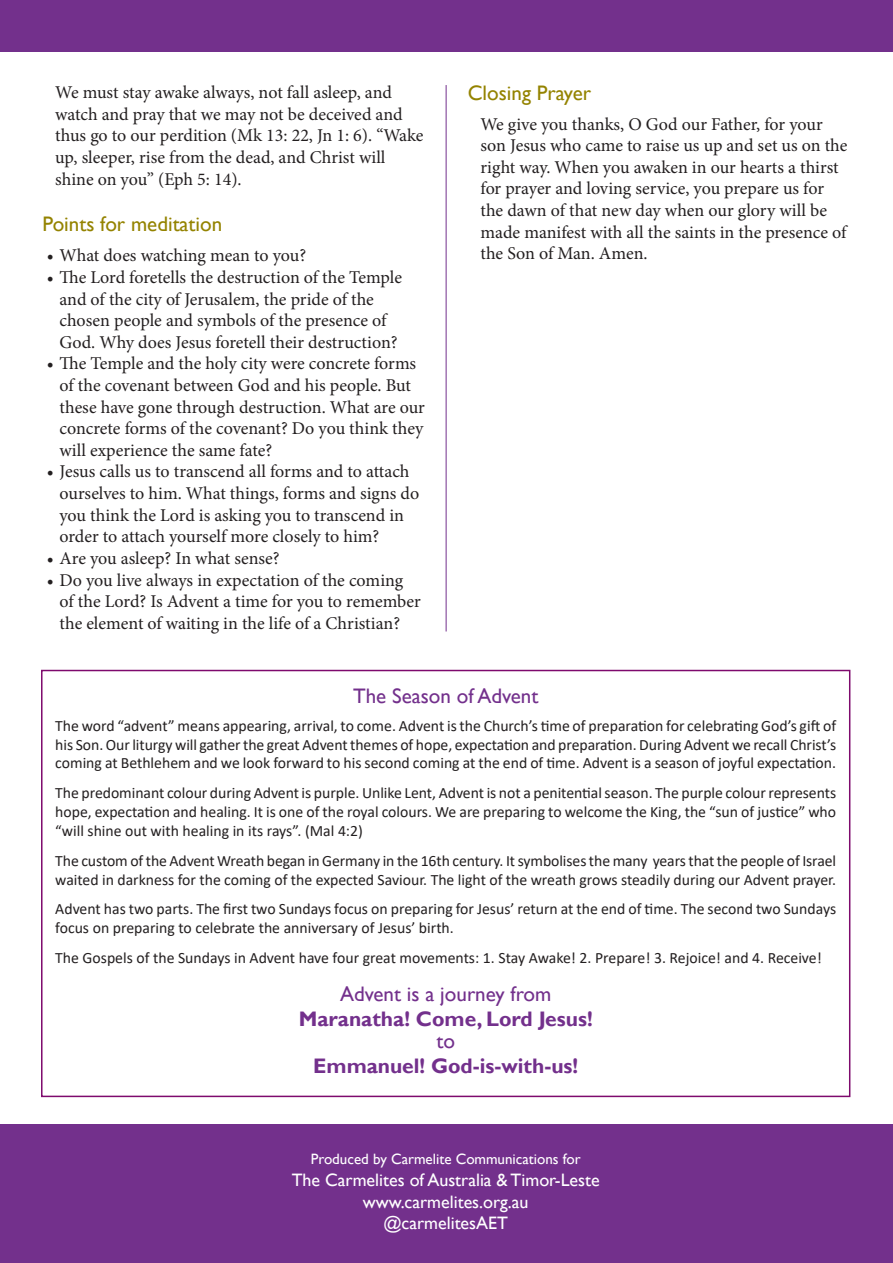
<style>
.page{position:relative;width:893px;height:1263px;background:#fff}
.page>*{position:absolute;margin:0;border:0;box-sizing:border-box;transform-origin:0 0}
.Small_Heads{font:700 21px "Gill Sans";color:#73308c}
.Small_Heads-2{font:21px "Gill Sans";color:#73308c}
.Small_Heads-3{font:21px "Gill Sans";color:#948300}
.Indented_basic{font:18px/21.6px "Minion Pro";letter-spacing:-.005em;color:#231f20}
.t1{font:18px "Gill Sans";color:#fff}
.Body_text{font:15.75px/18.9px "Calibri";color:#231f20;text-align:justify}
.t2{font:15px "Gill Sans";color:#fff}
</style>
<div class="page">
<hr style="left:446px;top:85px;width:1px;height:546px;background:#73308c">
<div style="left:0;top:0;width:893px;height:51px;background:#73308c"></div>
<div style="left:41px;top:670px;width:809px;height:427px;border:2px solid #7e0a6d"></div>
<div style="left:0;top:1125px;width:893px;height:138px;background:#73308c"></div>
<p class="Indented_basic" style="left:55px;top:82px;width:370px">We must stay awake always, not fall asleep, and watch and pray that we may not be deceived and thus go to our perdition (Mk 13: 22, Jn 1: 6). “Wake up, sleeper, rise from the dead, and Christ will shine on you” (Eph 5: 14).</p>
<p class="Small_Heads-3" style="left:43px;top:212px;width:181px">Points for meditation</p>
<p class="Indented_basic" style="left:47px;top:245px;width:261px">• What does watching mean to you?</p>
<p class="Indented_basic" style="left:60px;top:267px;width:344px;text-indent:-13px">• The Lord foretells the destruction of the Temple and of the city of Jerusalem, the pride of the chosen people and symbols of the presence of God. Why does Jesus foretell their destruction?</p>
<p class="Indented_basic" style="left:60px;top:353px;width:367px;text-indent:-13px">• The Temple and the holy city were concrete forms of the covenant between God and his people. But these have gone through destruction. What are our concrete forms of the covenant? Do you think they will experience the same fate?</p>
<p class="Indented_basic" style="left:60px;top:461px;width:361px;text-indent:-13px">• Jesus calls us to transcend all forms and to attach ourselves to him. What things, forms and signs do you think the Lord is asking you to transcend in order to attach yourself more closely to him?</p>
<p class="Indented_basic" style="left:47px;top:547px;width:234px">• Are you asleep? In what sense?</p>
<p class="Indented_basic" style="left:60px;top:569px;width:363px;text-indent:-13px">• Do you live always in expectation of the coming of the Lord? Is Advent a time for you to remember the element of waiting in the life of a Christian?</p>
<p class="Small_Heads-3" style="left:468px;top:80px;width:125px">Closing Prayer</p>
<p class="Indented_basic" style="left:480px;top:113px;width:368px">We give you thanks, O God our Father, for your son Jesus who came to raise us up and set us on the right way. When you awaken in our hearts a thirst for prayer and loving service, you prepare us for the dawn of that new day when our glory will be made manifest with all the saints in the presence of the Son of Man. Amen.</p>
<p class="Small_Heads-2" style="left:353px;top:684px;width:187px">The Season of Advent</p>
<p class="Body_text" style="left:55px;top:715px;width:782px">The word “advent” means appearing, arrival, to come. Advent is the Church’s time of preparation for celebrating God’s gift of his Son. Our liturgy will gather the great Advent themes of hope, expectation and preparation. During Advent we recall Christ’s coming at Bethlehem and we look forward to his second coming at the end of time. Advent is a season of joyful expectation.</p>
<p class="Body_text" style="left:55px;top:783px;width:782px">The predominant colour during Advent is purple. Unlike Lent, Advent is not a penitential season. The purple colour represents hope, expectation and healing. It is one of the royal colours. We are preparing to welcome the King, the “sun of justice” who “will shine out with healing in its rays”. (Mal 4:2)</p>
<p class="Body_text" style="left:55px;top:850px;width:782px">The custom of the Advent Wreath began in Germany in the 16th century. It symbolises the many years that the people of Israel waited in darkness for the coming of the expected Saviour. The light of the wreath grows steadily during our Advent prayer.</p>
<p class="Body_text" style="left:55px;top:899px;width:782px">Advent has two parts. The first two Sundays focus on preparing for Jesus’ return at the end of time. The second two Sundays focus on preparing to celebrate the anniversary of Jesus’ birth.</p>
<p class="Body_text" style="left:55px;top:948px;width:768px">The Gospels of the Sundays in Advent have four great movements: 1. Stay Awake! 2. Prepare! 3. Rejoice! and 4. Receive!</p>
<p class="Small_Heads-2" style="left:340px;top:982px;width:213px">Advent is a journey from</p>
<p class="Small_Heads" style="left:299px;top:1006px;width:295px">Maranatha! Come, Lord Jesus!</p>
<p class="Small_Heads-2" style="left:436px;top:1029px;width:20px">to</p>
<p class="Small_Heads" style="left:313px;top:1053px;width:266px">Emmanuel! God-is-with-us!</p>
<p class="t2" style="left:311px;top:1150px;width:271px">Produced by Carmelite Communications for</p>
<p class="t1" style="left:292px;top:1169px;width:310px">The Carmelites of Australia &amp; Timor-Leste</p>
<p class="t1" style="left:363px;top:1191px;width:167px">www.carmelites.org.au</p>
<p class="t1" style="left:383px;top:1213px;width:126px">@carmelitesAET</p>
</div>
